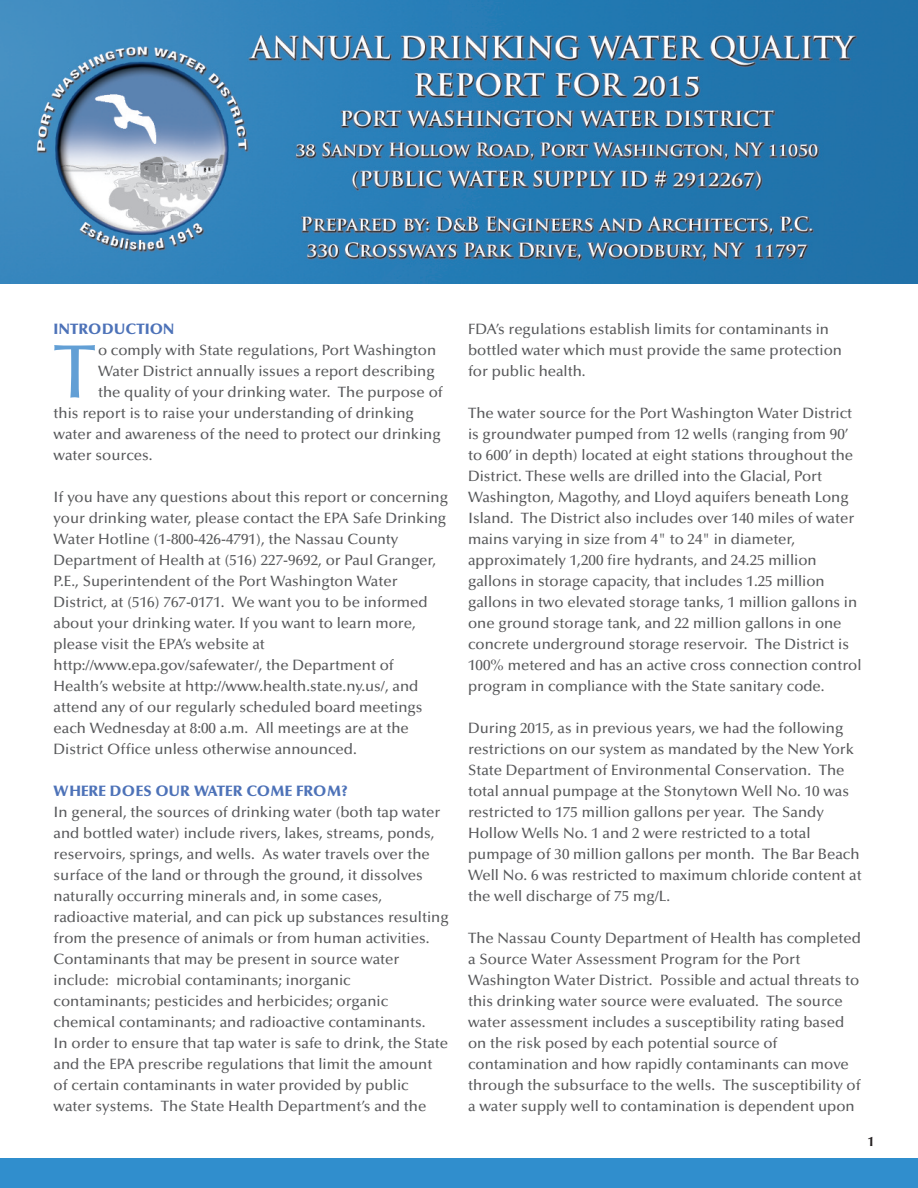
<style>
.page{position:relative;width:918px;height:1188px;background:#fff}
.page>*{position:absolute;margin:0;border:0;box-sizing:border-box;transform-origin:0 0}
.t1{font:500 76.05px "Optima";color:#629fd5}
.t2{font:500 15px/21px "Optima";color:#57585a}
.t3{font:900 15px "Optima";color:#4d72b8}
.t4{font:700 13.5px "Optima LT Std";color:#231f20}
</style>
<div class="page">
<img style="left:0;top:0;width:918px;height:283px">
<div style="left:0;top:1158px;width:918px;height:30px;background:#308ecd"></div>
<p class="t3" style="left:54px;top:323px;width:122px">INTRODUCTION</p>
<h1 class="t1" style="left:54px;top:342px;width:44px">T</h1>
<p class="t2" style="left:98px;top:341px;width:340px">o comply with State regulations, Port Washington</p>
<p class="t2" style="left:98px;top:362px;width:338px">Water District annually issues a report describing</p>
<p class="t2" style="left:98px;top:383px;width:346px">the quality of your drinking water. The purpose of</p>
<p class="t2" style="left:54px;top:404px;width:362px">this report is to raise your understanding of drinking</p>
<p class="t2" style="left:54px;top:425px;width:389px">water and awareness of the need to protect our drinking</p>
<p class="t2" style="left:54px;top:446px;width:100px">water sources.</p>
<p class="t2" style="left:54px;top:488px;width:396px">If you have any questions about this report or concerning your drinking water, please contact the EPA Safe Drinking Water Hotline (1-800-426-4791), the Nassau County Department of Health at (516) 227-9692, or Paul Granger, P.E., Superintendent of the Port Washington Water District, at (516) 767-0171. We want you to be informed about your drinking water. If you want to learn more, please visit the EPA’s website at http://www.epa.gov/safewater/, the Department of Health’s website at http://www.health.state.ny.us/, and attend any of our regularly scheduled board meetings each Wednesday at 8:00 a.m. All meetings are at the District Office unless otherwise announced.</p>
<p class="t3" style="left:54px;top:785px;width:296px">WHERE DOES OUR WATER COME FROM?</p>
<p class="t2" style="left:54px;top:803px;width:397px">In general, the sources of drinking water (both tap water and bottled water) include rivers, lakes, streams, ponds, reservoirs, springs, and wells. As water travels over the surface of the land or through the ground, it dissolves naturally occurring minerals and, in some cases, radioactive material, and can pick up substances resulting from the presence of animals or from human activities.<br>Contaminants that may be present in source water include: microbial contaminants; inorganic contaminants; pesticides and herbicides; organic chemical contaminants; and radioactive contaminants.<br>In order to ensure that tap water is safe to drink, the State and the EPA prescribe regulations that limit the amount of certain contaminants in water provided by public water systems. The State Health Department’s and the</p>
<p class="t2" style="left:468px;top:320px;width:375px">FDA’s regulations establish limits for contaminants in bottled water which must provide the same protection for public health.</p>
<p class="t2" style="left:468px;top:404px;width:395px">The water source for the Port Washington Water District is groundwater pumped from 12 wells (ranging from 90’ to 600’ in depth) located at eight stations throughout the District. These wells are drilled into the Glacial, Port Washington, Magothy, and Lloyd aquifers beneath Long Island. The District also includes over 140 miles of water mains varying in size from 4" to 24" in diameter, approximately 1,200 fire hydrants, and 24.25 million gallons in storage capacity, that includes 1.25 million gallons in two elevated storage tanks, 1 million gallons in one ground storage tank, and 22 million gallons in one concrete underground storage reservoir. The District is 100% metered and has an active cross connection control program in compliance with the State sanitary code.</p>
<p class="t2" style="left:468px;top:719px;width:395px">During 2015, as in previous years, we had the following restrictions on our system as mandated by the New York State Department of Environmental Conservation. The total annual pumpage at the Stonytown Well No. 10 was restricted to 175 million gallons per year. The Sandy Hollow Wells No. 1 and 2 were restricted to a total pumpage of 30 million gallons per month. The Bar Beach Well No. 6 was restricted to maximum chloride content at the well discharge of 75 mg/L.</p>
<p class="t2" style="left:468px;top:929px;width:394px">The Nassau County Department of Health has completed a Source Water Assessment Program for the Port Washington Water District. Possible and actual threats to this drinking water source were evaluated. The source water assessment includes a susceptibility rating based on the risk posed by each potential source of contamination and how rapidly contaminants can move through the subsurface to the wells. The susceptibility of a water supply well to contamination is dependent upon</p>
<p class="t4" style="left:868px;top:1136px;width:9px">1</p>
</div>
